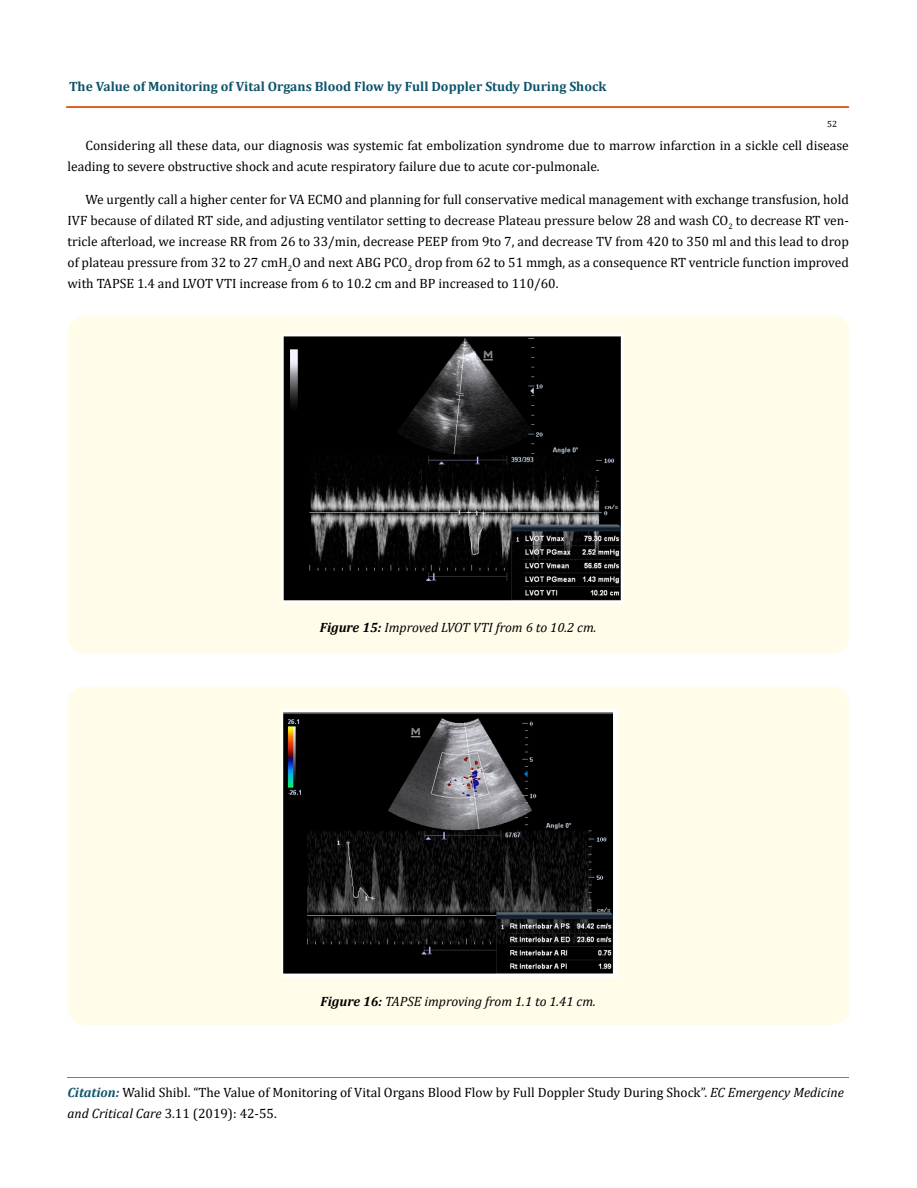
<style>
.page{position:relative;width:917px;height:1188px;background:#fff}
.page>*{position:absolute;margin:0;border:0;box-sizing:border-box;transform-origin:0 0}
.t1{font:13.5px/21px "Cambria";color:#000}
.t2{font:italic 13.5px "Cambria";color:#000}
.t3{font:700 13.5px "Cambria";color:#0e546a}
.t4{font:9px "Cambria";color:#000}
.s1{font-weight:700}
.s2{font-weight:700;font-style:italic;color:#0e546a}
.s3{font-style:italic}
</style>
<div class="page">
<div style="left:66px;top:107px;width:782px;height:1px;border:1px solid #e05d1a"></div>
<hr style="left:67px;top:1077px;width:782px;height:1px;background:#e05d1a">
<div style="left:67px;top:315px;width:782px;height:339px;background:#fffde9;border-radius:18px"></div>
<img style="left:281px;top:334px;width:342px;height:269px">
<div style="left:67px;top:687px;width:782px;height:338px;background:#fffde9;border-radius:18px"></div>
<img style="left:281px;top:709px;width:336px;height:268px">
<p class="t3" style="left:69px;top:77px;width:539px">The Value of Monitoring of Vital Organs Blood Flow by Full Doppler Study During Shock</p>
<p class="t4" style="left:827px;top:119px;width:11px">52</p>
<p class="t1" style="left:67px;top:135px;width:782px;text-indent:18px">Considering all these data, our diagnosis was systemic fat embolization syndrome due to marrow infarction in a sickle cell disease leading to severe obstructive shock and acute respiratory failure due to acute cor-pulmonale.</p>
<p class="t1" style="left:67px;top:189px;width:782px;text-align:justify;text-indent:18px">We urgently call a higher center for VA ECMO and planning for full conservative medical management with exchange transfusion, hold IVF because of dilated RT side, and adjusting ventilator setting to decrease Plateau pressure below 28 and wash CO<sub>2</sub> to decrease RT ven&shy;tricle afterload, we increase RR from 26 to 33/min, decrease PEEP from 9to 7, and decrease TV from 420 to 350 ml and this lead to drop of plateau pressure from 32 to 27 cmH<sub>2</sub>O and next ABG PCO<sub>2</sub> drop from 62 to 51 mmgh, as a consequence RT ventricle function improved with TAPSE 1.4 and LVOT VTI increase from 6 to 10.2 cm and BP increased to 110/60.</p>
<p class="t2" style="left:320px;top:618px;width:278px"><span class="s1">Figure 15:</span> Improved LVOT VTI from 6 to 10.2 cm.</p>
<p class="t2" style="left:320px;top:992px;width:277px"><span class="s1">Figure 16:</span> TAPSE improving from 1.1 to 1.41 cm.</p>
<p class="t1" style="left:67px;top:1082px;width:777px"><span class="s2">Citation:</span> Walid Shibl. “The Value of Monitoring of Vital Organs Blood Flow by Full Doppler Study During Shock”. <span class="s3">EC Emergency Medicine and Critical Care</span> 3.11 (2019): 42-55.</p>
</div>
